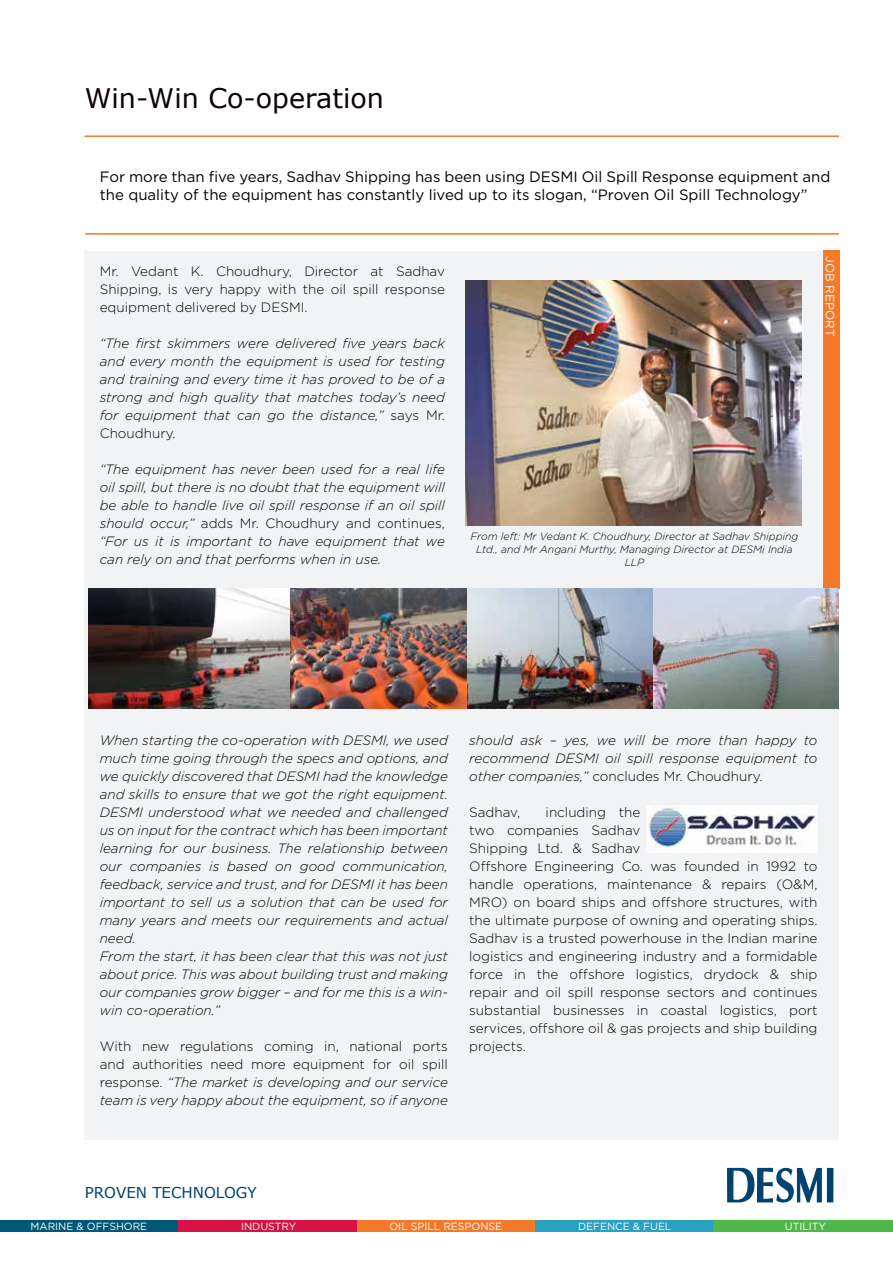
<style>
.page{position:relative;width:893px;height:1263px;background:#fff}
.page>*{position:absolute;margin:0;border:0;box-sizing:border-box;transform-origin:0 0}
.t1{font:27px "Verdana";color:#0e030b}
.t2{font:15px/18px "Gotham";color:#000}
.t3{font:15px "Verdana";color:#004370}
.t4{font:italic 300 13.5px/18px "Gotham";color:#000;text-align:justify}
.t5{font:300 13.5px/18px "Gotham";color:#000;text-align:justify}
.t6{font:12px "Gotham";color:#fff}
.t7{font:italic 300 10.5px/12.6px "Gotham";color:#000;text-align:center}
.t8{font:10.35px "Gotham";color:#fff}
.s1{font-style:normal}
.s2{font-style:italic}
</style>
<div class="page">
<div style="left:85px;top:251px;width:754px;height:888px;background:#f2f3f4"></div>
<div style="left:827px;top:1168px;width:6px;height:34px;background:#004370"></div>
<svg style="left:727px;top:1168px;width:95px;height:34px"></svg>
<hr style="left:85px;top:135px;width:754px;height:2px;background:#f47929">
<hr style="left:85px;top:233px;width:754px;height:2px;background:#f47929">
<div style="left:823px;top:251px;width:16px;height:338px;background:#f47929"></div>
<div style="left:356px;top:1220px;width:179px;height:12px;background:#f47929"></div>
<div style="left:535px;top:1220px;width:178px;height:12px;background:#29a1c2"></div>
<div style="left:178px;top:1220px;width:178px;height:12px;background:#d71345"></div>
<div style="left:713px;top:1220px;width:180px;height:12px;background:#50b848"></div>
<div style="left:0;top:1220px;width:178px;height:12px;background:#005879"></div>
<img style="left:465px;top:281px;width:336px;height:244px">
<img style="left:289px;top:589px;width:550px;height:119px">
<img style="left:88px;top:589px;width:201px;height:119px">
<img style="left:468px;top:589px;width:185px;height:119px">
<img style="left:647px;top:806px;width:170px;height:47px">
<h1 class="t1" style="left:85px;top:80px;width:301px">Win-Win Co-operation</h1>
<p class="t2" style="left:100px;top:167px;width:732px">For more than five years, Sadhav Shipping has been using DESMI Oil Spill Response equipment and the quality of the equipment has constantly lived up to its slogan, “Proven Oil Spill Technology”</p>
<p class="t5" style="left:100px;top:262px;width:347px">Mr. Vedant K. Choudhury, Director at Sadhav Shipping, is very happy with the oil spill response equipment delivered by DESMI.</p>
<p class="t4" style="left:100px;top:334px;width:347px">“The first skimmers were delivered five years back and every month the equipment is used for testing and training and every time it has proved to be of a strong and high quality that matches today’s need for equipment that can go the distance,” <span class="s1">says Mr.<br>Choudhury.</span></p>
<p class="t4" style="left:100px;top:460px;width:347px">“The equipment has never been used for a real life oil spill, but there is no doubt that the equipment will be able to handle live oil spill response if an oil spill should occur,” <span class="s1">adds Mr. Choudhury and continues, </span>“For us it is important to have equipment that we can rely on and that performs when in use.</p>
<p class="t7" style="left:470px;top:530px;width:329px">From left: Mr Vedant K. Choudhury, Director at Sadhav Shipping<br>Ltd., and Mr Angani Murthy, Managing Director at DESMi India<br>LLP</p>
<p class="t6" style="left:838px;top:256px;width:82px;rotate:90deg">JOB REPORT</p>
<p class="t4" style="left:100px;top:731px;width:350px;text-align:left">When starting the co-operation with DESMI, we used much time going through the specs and options, and we quickly discovered that DESMI had the knowledge and skills to ensure that we got the right equipment.<br>DESMI understood what we needed and challenged us on input for the contract which has been important learning for our business. The relationship between our companies is based on good communication, feedback, service and trust, and for DESMI it has been important to sell us a solution that can be used for many years and meets our requirements and actual need.<br>From the start, it has been clear that this was not just about price. This was about building trust and making our companies grow bigger – and for me this is a win&shy;win co-operation.”</p>
<p class="t5" style="left:100px;top:1037px;width:350px">With new regulations coming in, national ports and authorities need more equipment for oil spill response. <span class="s2">“The market is developing and our service team is very happy about the equipment, so if anyone</span></p>
<p class="t4" style="left:469px;top:731px;width:350px">should ask – yes, we will be more than happy to recommend DESMI oil spill response equipment to other companies,” <span class="s1">concludes Mr. Choudhury.</span></p>
<p class="t5" style="left:469px;top:803px;width:52px">Sadhav,</p>
<p class="t5" style="left:469px;top:803px;width:350px;text-align:left;text-indent:76px">including the<br>two companies Sadhav<br>Shipping Ltd. &amp; Sadhav<br>Offshore Engineering Co. was founded in 1992 to handle operations, maintenance &amp; repairs (O&amp;M, MRO) on board ships and offshore structures, with the ultimate purpose of owning and operating ships.<br>Sadhav is a trusted powerhouse in the Indian marine logistics and engineering industry and a formidable force in the offshore logistics, drydock &amp; ship repair and oil spill response sectors and continues substantial businesses in coastal logistics, port services, offshore oil &amp; gas projects and ship building projects.</p>
<p class="t3" style="left:85px;top:1183px;width:173px">PROVEN TECHNOLOGY</p>
<p class="t8" style="left:31px;top:1219px;width:118px">MARINE &amp; OFFSHORE</p>
<p class="t8" style="left:241px;top:1219px;width:57px">INDUSTRY</p>
<p class="t8" style="left:389px;top:1219px;width:114px">OIL SPILL RESPONSE</p>
<p class="t8" style="left:578px;top:1219px;width:95px">DEFENCE &amp; FUEL</p>
<p class="t8" style="left:785px;top:1219px;width:43px">UTILITY</p>
</div>
